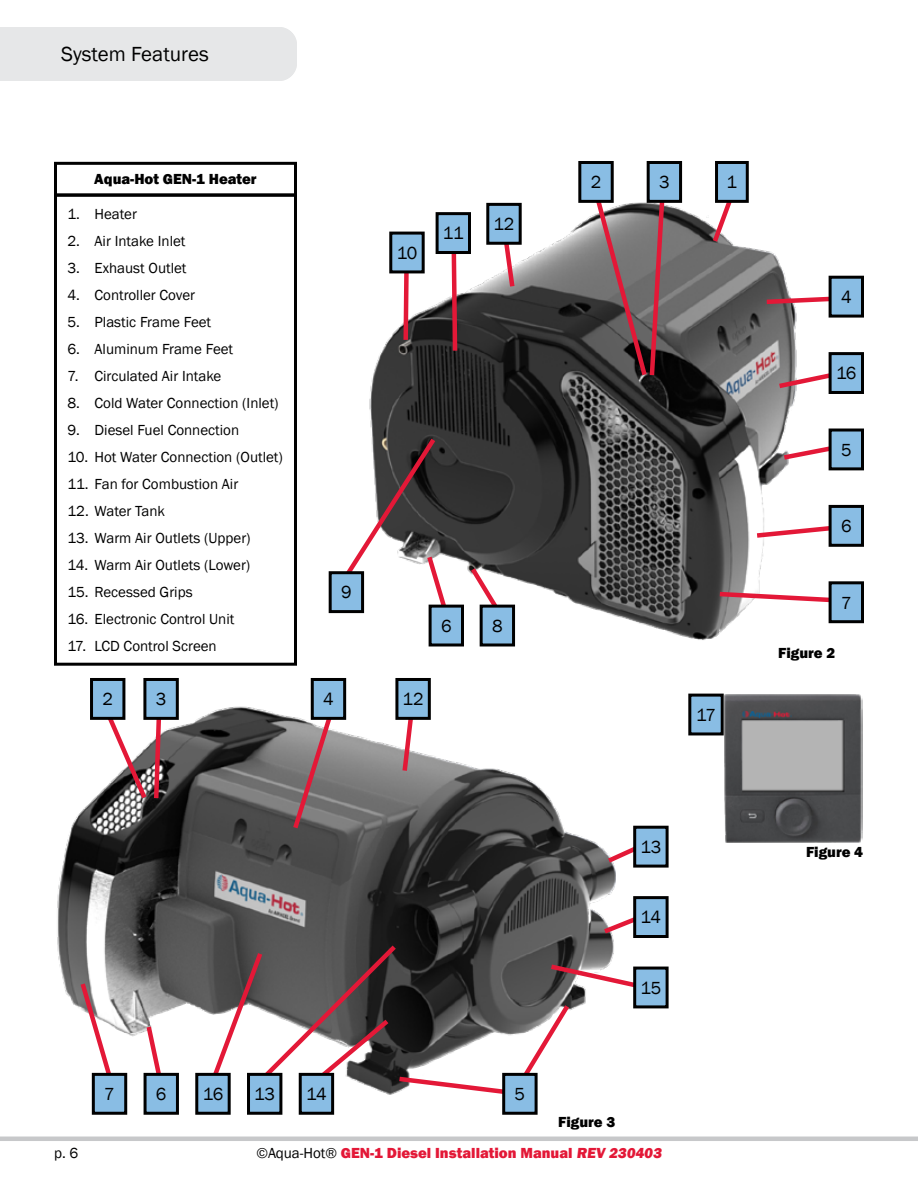
<style>
.page{position:relative;width:918px;height:1188px;background:#fff}
.page>*{position:absolute;margin:0;border:0;box-sizing:border-box;transform-origin:0 0}
.t1{font:21px "Franklin Gothic";color:#000}
.t2{font:18px "Franklin Gothic";letter-spacing:-.025em;color:#000}
.t3{font:15px "Franklin Gothic";color:#000}
.t4{font:800 15px "Franklin Gothic";color:#e31837}
.t5{font:800 15px "Franklin Gothic";color:#000}
.s1{font-weight:400;color:#000}
</style>
<div class="page">
<hr style="left:0;top:1137px;width:918px;height:4px;background:#c7c8ca">
<div style="left:54px;top:162px;width:243px;height:35px;border:3px solid #000"></div>
<div style="left:54px;top:194px;width:243px;height:472px;border:3px solid #000"></div>
<img style="left:724px;top:694px;width:138px;height:148px">
<div style="left:690px;top:695px;width:32px;height:39px;background:#89bde4"></div>
<div style="left:688px;top:694px;width:36px;height:41px;border:3px solid #000"></div>
<img style="left:329px;top:205px;width:506px;height:441px">
<svg style="left:709px;top:203px;width:27px;height:44px"></svg>
<svg style="left:593px;top:195px;width:74px;height:185px;background:#745c60"></svg>
<div style="left:717px;top:162px;width:30px;height:39px;background:#89bde4"></div>
<div style="left:715px;top:161px;width:34px;height:42px;border:3px solid #000"></div>
<div style="left:648px;top:162px;width:33px;height:39px;background:#89bde4"></div>
<div style="left:647px;top:161px;width:35px;height:42px;border:3px solid #000"></div>
<div style="left:580px;top:162px;width:32px;height:39px;background:#89bde4"></div>
<div style="left:578px;top:161px;width:36px;height:42px;border:3px solid #000"></div>
<svg style="left:467px;top:563px;width:35px;height:50px"></svg>
<svg style="left:752px;top:523px;width:77px;height:17px"></svg>
<svg style="left:715px;top:589px;width:114px;height:16px"></svg>
<svg style="left:401px;top:273px;width:10px;height:71px"></svg>
<div style="left:391px;top:233px;width:32px;height:39px;background:#89bde4"></div>
<div style="left:389px;top:232px;width:36px;height:41px;border:3px solid #000"></div>
<div style="left:830px;top:506px;width:32px;height:39px;background:#89bde4"></div>
<div style="left:829px;top:505px;width:35px;height:42px;border:3px solid #000"></div>
<div style="left:481px;top:606px;width:33px;height:39px;background:#89bde4"></div>
<div style="left:480px;top:605px;width:35px;height:41px;border:3px solid #000"></div>
<div style="left:830px;top:583px;width:32px;height:39px;background:#89bde4"></div>
<div style="left:829px;top:581px;width:35px;height:42px;border:3px solid #000"></div>
<svg style="left:762px;top:294px;width:67px;height:13px"></svg>
<div style="left:830px;top:277px;width:32px;height:39px;background:#89bde4"></div>
<div style="left:829px;top:276px;width:35px;height:42px;border:3px solid #000"></div>
<svg style="left:779px;top:443px;width:50px;height:20px"></svg>
<div style="left:830px;top:430px;width:32px;height:39px;background:#89bde4"></div>
<div style="left:829px;top:429px;width:35px;height:41px;border:3px solid #000"></div>
<svg style="left:449px;top:254px;width:11px;height:101px"></svg>
<div style="left:437px;top:214px;width:33px;height:39px;background:#89bde4"></div>
<div style="left:436px;top:212px;width:35px;height:42px;border:3px solid #000"></div>
<div style="left:430px;top:606px;width:33px;height:39px;background:#89bde4"></div>
<div style="left:429px;top:605px;width:35px;height:41px;border:3px solid #000"></div>
<svg style="left:342px;top:434px;width:108px;height:179px"></svg>
<div style="left:330px;top:573px;width:33px;height:39px;background:#89bde4"></div>
<div style="left:329px;top:571px;width:35px;height:42px;border:3px solid #000"></div>
<svg style="left:501px;top:245px;width:16px;height:46px"></svg>
<div style="left:488px;top:204px;width:32px;height:39px;background:#89bde4"></div>
<div style="left:486px;top:203px;width:36px;height:42px;border:3px solid #000"></div>
<svg style="left:774px;top:370px;width:55px;height:21px"></svg>
<div style="left:830px;top:354px;width:32px;height:38px;background:#89bde4"></div>
<div style="left:829px;top:352px;width:35px;height:42px;border:3px solid #000"></div>
<img style="left:57px;top:679px;width:558px;height:424px">
<svg style="left:77px;top:979px;width:38px;height:102px"></svg>
<svg style="left:104px;top:712px;width:60px;height:91px"></svg>
<div style="left:93px;top:1074px;width:33px;height:39px;background:#89bde4"></div>
<div style="left:92px;top:1073px;width:35px;height:42px;border:3px solid #000"></div>
<div style="left:145px;top:679px;width:32px;height:39px;background:#89bde4"></div>
<div style="left:143px;top:678px;width:36px;height:42px;border:3px solid #000"></div>
<div style="left:92px;top:679px;width:32px;height:39px;background:#89bde4"></div>
<div style="left:90px;top:678px;width:35px;height:42px;border:3px solid #000"></div>
<div style="left:635px;top:898px;width:32px;height:39px;background:#89bde4"></div>
<div style="left:633px;top:896px;width:36px;height:42px;border:3px solid #000"></div>
<svg style="left:603px;top:843px;width:30px;height:24px"></svg>
<div style="left:300px;top:1074px;width:33px;height:39px;background:#89bde4"></div>
<div style="left:299px;top:1073px;width:35px;height:42px;border:3px solid #000"></div>
<div style="left:635px;top:968px;width:32px;height:39px;background:#89bde4"></div>
<div style="left:633px;top:967px;width:36px;height:41px;border:3px solid #000"></div>
<svg style="left:290px;top:712px;width:45px;height:121px;background:#8d7a7d"></svg>
<div style="left:312px;top:679px;width:33px;height:39px;background:#89bde4"></div>
<div style="left:311px;top:678px;width:35px;height:42px;border:3px solid #000"></div>
<svg style="left:209px;top:913px;width:432px;height:185px"></svg>
<div style="left:197px;top:1074px;width:32px;height:39px;background:#89bde4"></div>
<div style="left:195px;top:1073px;width:36px;height:42px;border:3px solid #000"></div>
<div style="left:504px;top:1074px;width:32px;height:39px;background:#89bde4"></div>
<div style="left:502px;top:1073px;width:36px;height:42px;border:3px solid #000"></div>
<svg style="left:400px;top:720px;width:16px;height:56px"></svg>
<div style="left:397px;top:679px;width:32px;height:39px;background:#89bde4"></div>
<div style="left:395px;top:678px;width:36px;height:42px;border:3px solid #000"></div>
<svg style="left:143px;top:1022px;width:21px;height:59px"></svg>
<div style="left:145px;top:1074px;width:32px;height:39px;background:#89bde4"></div>
<div style="left:144px;top:1073px;width:35px;height:42px;border:3px solid #000"></div>
<div style="left:635px;top:827px;width:32px;height:39px;background:#89bde4"></div>
<div style="left:633px;top:826px;width:36px;height:42px;border:3px solid #000"></div>
<div style="left:249px;top:1074px;width:32px;height:39px;background:#89bde4"></div>
<div style="left:247px;top:1073px;width:35px;height:42px;border:3px solid #000"></div>
<div style="left:0;top:27px;width:297px;height:54px;background:#e6e7e8"></div>
<h1 class="t1" style="left:61px;top:41px;width:149px">System Features</h1>
<p class="t5" style="left:94px;top:170px;width:164px">Aqua-Hot GEN-1 Heater</p>
<p class="t3" style="left:68px;top:205px;width:71px">1. Heater</p>
<p class="t3" style="left:68px;top:232px;width:120px">2. Air Intake Inlet</p>
<p class="t3" style="left:68px;top:259px;width:121px">3. Exhaust Outlet</p>
<p class="t3" style="left:68px;top:286px;width:129px">4. Controller Cover</p>
<p class="t3" style="left:68px;top:313px;width:145px">5. Plastic Frame Feet</p>
<p class="t3" style="left:68px;top:340px;width:167px">6. Aluminum Frame Feet</p>
<p class="t3" style="left:68px;top:367px;width:155px">7. Circulated Air Intake</p>
<p class="t3" style="left:68px;top:394px;width:213px">8. Cold Water Connection (Inlet)</p>
<p class="t3" style="left:68px;top:421px;width:173px">9. Diesel Fuel Connection</p>
<p class="t3" style="left:68px;top:448px;width:217px">10. Hot Water Connection (Outlet)</p>
<p class="t3" style="left:68px;top:475px;width:172px">11. Fan for Combustion Air</p>
<p class="t3" style="left:68px;top:502px;width:99px">12. Water Tank</p>
<p class="t3" style="left:68px;top:529px;width:185px">13. Warm Air Outlets (Upper)</p>
<p class="t3" style="left:68px;top:556px;width:184px">14. Warm Air Outlets (Lower)</p>
<p class="t3" style="left:68px;top:583px;width:127px">15. Recessed Grips</p>
<p class="t3" style="left:68px;top:610px;width:168px">16. Electronic Control Unit</p>
<p class="t3" style="left:68px;top:637px;width:151px">17. LCD Control Screen</p>
<p class="t2" style="left:102px;top:688px;width:12px">2</p>
<p class="t2" style="left:156px;top:688px;width:12px">3</p>
<p class="t2" style="left:341px;top:581px;width:12px">9</p>
<p class="t2" style="left:323px;top:688px;width:12px">4</p>
<p class="t2" style="left:397px;top:242px;width:22px">10</p>
<p class="t2" style="left:443px;top:222px;width:22px">11</p>
<p class="t2" style="left:493px;top:213px;width:23px">12</p>
<p class="t2" style="left:441px;top:615px;width:12px">6</p>
<p class="t2" style="left:403px;top:688px;width:23px">12</p>
<p class="t2" style="left:492px;top:615px;width:12px">8</p>
<p class="t2" style="left:591px;top:171px;width:12px">2</p>
<p class="t2" style="left:659px;top:171px;width:12px">3</p>
<p class="t2" style="left:727px;top:171px;width:12px">1</p>
<p class="t2" style="left:696px;top:704px;width:21px">17</p>
<p class="t2" style="left:841px;top:286px;width:12px">4</p>
<p class="t2" style="left:836px;top:362px;width:22px">16</p>
<p class="t2" style="left:841px;top:439px;width:12px">5</p>
<p class="t2" style="left:841px;top:515px;width:12px">6</p>
<p class="t2" style="left:841px;top:591px;width:12px">7</p>
<p class="t5" style="left:778px;top:644px;width:59px">Figure 2</p>
<p class="t2" style="left:640px;top:836px;width:22px">13</p>
<p class="t2" style="left:641px;top:906px;width:22px">14</p>
<p class="t2" style="left:104px;top:1083px;width:12px">7</p>
<p class="t2" style="left:156px;top:1083px;width:12px">6</p>
<p class="t2" style="left:640px;top:977px;width:22px">15</p>
<p class="t2" style="left:306px;top:1083px;width:22px">14</p>
<p class="t2" style="left:203px;top:1083px;width:22px">16</p>
<p class="t2" style="left:515px;top:1083px;width:12px">5</p>
<p class="t2" style="left:254px;top:1083px;width:22px">13</p>
<p class="t5" style="left:558px;top:1112px;width:59px">Figure 3</p>
<p class="t3" style="left:54px;top:1144px;width:26px">p. 6</p>
<p class="t4" style="left:256px;top:1143px;width:409px"><span class="s1">©Aqua-Hot®</span> GEN-1 Diesel Installation Manual REV 230403</p>
<p class="t5" style="left:806px;top:842px;width:59px">Figure 4</p>
</div>
